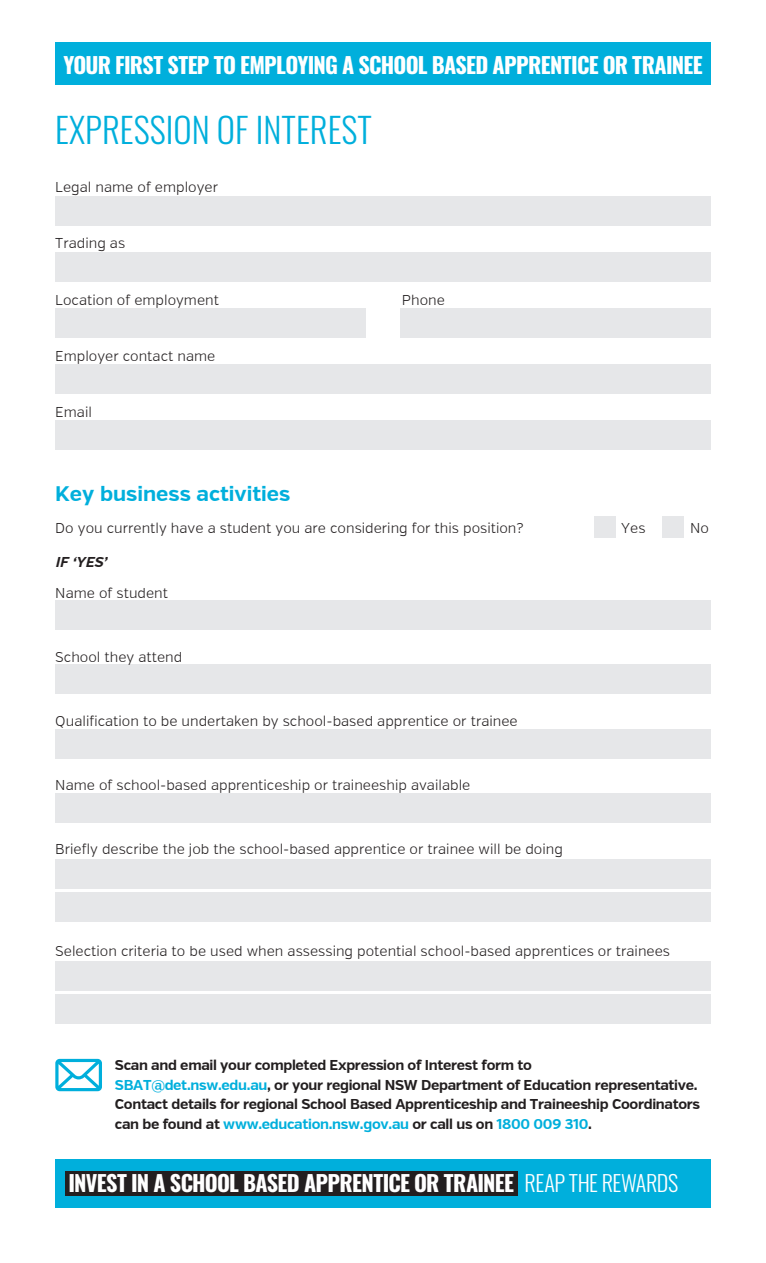
<style>
.page{position:relative;width:766px;height:1263px;background:#fff}
.page>*{position:absolute;margin:0;border:0;box-sizing:border-box;transform-origin:0 0}
.t1{font:300 34.8px "Oswald";color:#00afdc}
.t2{font:700 22.2px "Oswald";letter-spacing:-.03em;color:#fff}
.t3{font:700 21px "Verb";color:#00afdc}
.t4{font:300 14.25px "Verb";color:#231f20}
.t5{font:700 14.25px/19.5px "Verb";letter-spacing:-.02em;color:#231f20}
.t6{font:italic 700 14.25px "Verb";color:#231f20}
.s1{color:#00afdc}
.s2{font-weight:300}
</style>
<div class="page">
<div style="left:55px;top:196px;width:655px;height:29px;background:#e6e7e9"></div>
<div style="left:55px;top:252px;width:655px;height:29px;background:#e6e7e9"></div>
<div style="left:55px;top:308px;width:311px;height:29px;background:#e6e7e9"></div>
<div style="left:400px;top:308px;width:310px;height:29px;background:#e6e7e9"></div>
<div style="left:55px;top:364px;width:655px;height:29px;background:#e6e7e9"></div>
<div style="left:55px;top:420px;width:655px;height:29px;background:#e6e7e9"></div>
<div style="left:594px;top:517px;width:21px;height:21px;background:#e6e7e9"></div>
<div style="left:662px;top:517px;width:21px;height:21px;background:#e6e7e9"></div>
<div style="left:55px;top:600px;width:655px;height:30px;background:#e6e7e9"></div>
<div style="left:55px;top:664px;width:655px;height:30px;background:#e6e7e9"></div>
<div style="left:55px;top:729px;width:655px;height:30px;background:#e6e7e9"></div>
<div style="left:55px;top:793px;width:655px;height:30px;background:#e6e7e9"></div>
<div style="left:55px;top:859px;width:655px;height:30px;background:#e6e7e9"></div>
<div style="left:55px;top:892px;width:655px;height:30px;background:#e6e7e9"></div>
<div style="left:55px;top:961px;width:655px;height:30px;background:#e6e7e9"></div>
<div style="left:55px;top:994px;width:655px;height:30px;background:#e6e7e9"></div>
<div style="left:55px;top:1159px;width:655px;height:49px;background:#00afdc"></div>
<div style="left:65px;top:1171px;width:453px;height:24px;background:#231f20"></div>
<div style="left:55px;top:43px;width:655px;height:42px;background:#00afdc"></div>
<svg style="left:55px;top:1059px;width:47px;height:32px"></svg>
<h2 class="t2" style="left:63px;top:54px;width:640px">YOUR FIRST STEP TO EMPLOYING A SCHOOL BASED APPRENTICE OR TRAINEE</h2>
<h1 class="t1" style="left:55px;top:99px;width:318px">EXPRESSION OF INTEREST</h1>
<p class="t4" style="left:55px;top:179px;width:164px">Legal name of employer</p>
<p class="t4" style="left:55px;top:235px;width:71px">Trading as</p>
<p class="t4" style="left:55px;top:291px;width:165px">Location of employment</p>
<p class="t4" style="left:402px;top:291px;width:44px">Phone</p>
<p class="t4" style="left:55px;top:347px;width:161px">Employer contact name</p>
<p class="t4" style="left:55px;top:404px;width:38px">Email</p>
<h3 class="t3" style="left:55px;top:480px;width:236px">Key business activities</h3>
<p class="t4" style="left:55px;top:519px;width:470px">Do you currently have a student you are considering for this position?</p>
<p class="t4" style="left:621px;top:519px;width:26px">Yes</p>
<p class="t4" style="left:690px;top:519px;width:20px">No</p>
<p class="t6" style="left:55px;top:553px;width:56px">IF ‘YES’</p>
<p class="t4" style="left:55px;top:585px;width:114px">Name of student</p>
<p class="t4" style="left:55px;top:649px;width:128px">School they attend</p>
<p class="t4" style="left:55px;top:712px;width:464px">Qualification to be undertaken by school-based apprentice or trainee</p>
<p class="t4" style="left:55px;top:776px;width:416px">Name of school-based apprenticeship or traineeship available</p>
<p class="t4" style="left:55px;top:840px;width:509px">Briefly describe the job the school-based apprentice or trainee will be doing</p>
<p class="t4" style="left:55px;top:942px;width:616px">Selection criteria to be used when assessing potential school-based apprentices or trainees</p>
<p class="t5" style="left:115px;top:1055px;width:586px">Scan and email your completed Expression of Interest form to<br><span class="s1">SBAT@det.nsw.edu.au</span>, or your regional NSW Department of Education representative.<br>Contact details for regional School Based Apprenticeship and Traineeship Coordinators can be found at <span class="s1">www.education.nsw.gov.au</span> or call us on <span class="s1">1800 009 310</span>.</p>
<h2 class="t2" style="left:68px;top:1171px;width:611px">INVEST IN A SCHOOL BASED APPRENTICE OR TRAINEE <span class="s2">REAP THE REWARDS</span></h2>
</div>
